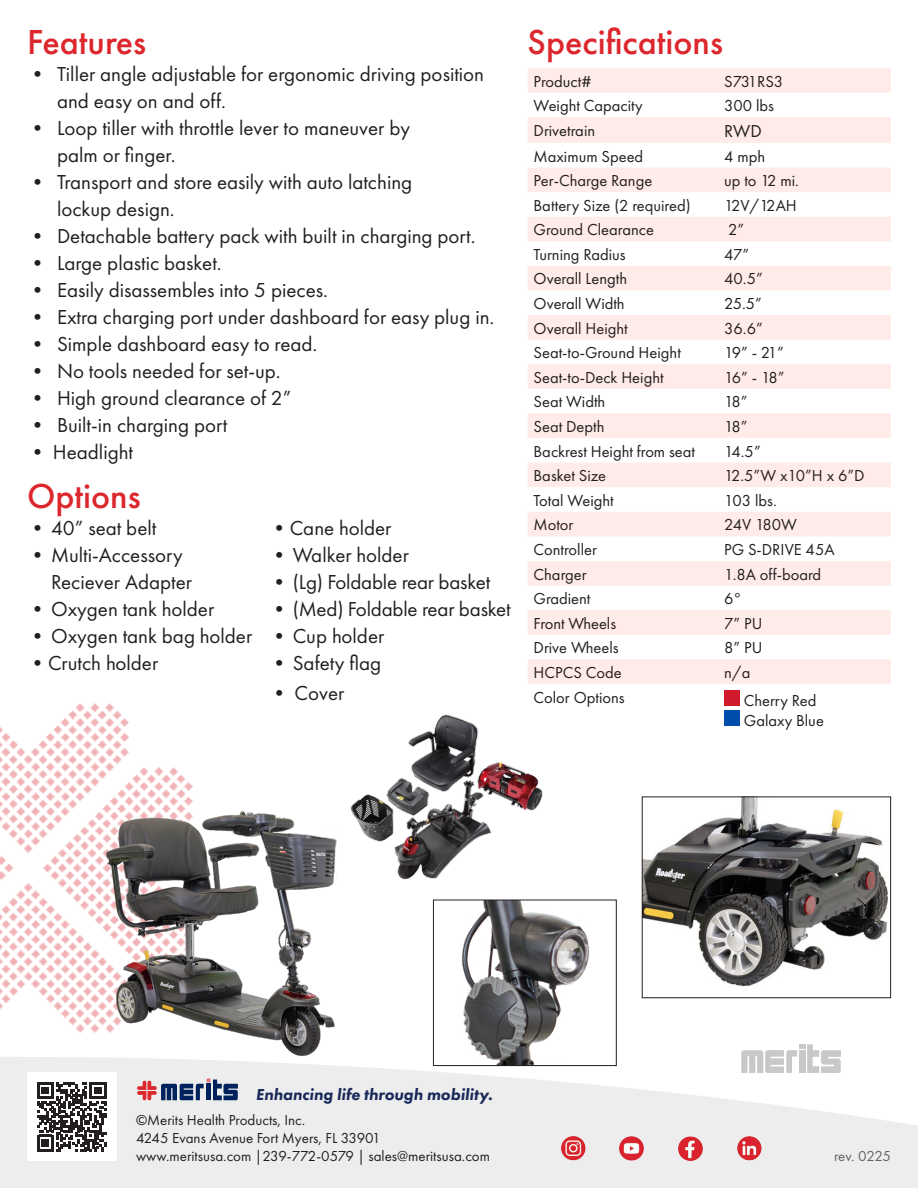
<style>
.page{position:relative;width:918px;height:1188px;background:#fff}
.page>*{position:absolute;margin:0;border:0;box-sizing:border-box;transform-origin:0 0}
.t1{font:500 36px "Futura PT";color:#dc272d}
.t2{font:21px/27px "Futura PT";color:#231f20}
.t3{font:18px "Futura PT";color:#231f20}
.t4{font:16.5px "Futura PT";color:#231f20}
.t5{font:italic 800 16.5px "Futura PT";color:#182858}
.t6{font:15px/18px "Futura PT";color:#231f20}
.t7{font:15px "Futura PT";letter-spacing:-.025em;color:#636366}
</style>
<div class="page">
<svg style="left:0;top:1048px;width:918px;height:140px;fill:#ededee"></svg>
<img style="left:0;top:703px;width:192px;height:330px">
<svg style="left:137px;top:1082px;width:101px;height:18px;background:#73708e"></svg>
<img style="left:560px;top:1136px;width:26px;height:28px">
<img style="left:619px;top:1136px;width:25px;height:28px">
<img style="left:736px;top:1136px;width:28px;height:26px">
<img style="left:678px;top:1136px;width:25px;height:27px">
<div style="left:27px;top:1072px;width:89px;height:89px;background:#fff"></div>
<svg style="left:37px;top:1082px;width:69px;height:69px"></svg>
<svg style="left:528px;top:68px;width:363px;height:616px;fill:#ffebe8"></svg>
<div style="left:724px;top:690px;width:16px;height:16px;background:#d11b2d"></div>
<div style="left:724px;top:710px;width:16px;height:16px;background:#004dac"></div>
<img style="left:435px;top:902px;width:180px;height:162px">
<div style="left:433px;top:900px;width:184px;height:166px;border:1px solid #231f20"></div>
<svg style="left:741px;top:1044px;width:100px;height:29px"></svg>
<img style="left:97px;top:785px;width:245px;height:297px">
<img style="left:644px;top:798px;width:244px;height:189px">
<div style="left:642px;top:796px;width:249px;height:202px;border:1px solid #231f20"></div>
<img style="left:325px;top:714px;width:218px;height:184px">
<p class="t1" style="left:27px;top:21px;width:121px">Features</p>
<p class="t2" style="left:57px;top:61px;width:429px;text-indent:-30px">• Tiller angle adjustable for ergonomic driving position and easy on and off.</p>
<p class="t2" style="left:57px;top:115px;width:355px;text-indent:-30px">• Loop tiller with throttle lever to maneuver by palm or finger.</p>
<p class="t2" style="left:27px;top:169px;width:387px">• Transport and store easily with auto latching</p>
<p class="t2" style="left:57px;top:196px;width:119px">lockup design.</p>
<p class="t2" style="left:27px;top:223px;width:450px">• Detachable battery pack with built in charging port.</p>
<p class="t2" style="left:27px;top:250px;width:196px">• Large plastic basket.</p>
<p class="t2" style="left:27px;top:277px;width:303px">• Easily disassembles into 5 pieces.</p>
<p class="t2" style="left:27px;top:304px;width:469px">• Extra charging port under dashboard for easy plug in.</p>
<p class="t2" style="left:27px;top:331px;width:292px">• Simple dashboard easy to read.</p>
<p class="t2" style="left:27px;top:358px;width:255px">• No tools needed for set-up.</p>
<p class="t2" style="left:27px;top:385px;width:266px">• High ground clearance of 2”</p>
<p class="t2" style="left:27px;top:412px;width:202px">• Built-in charging port</p>
<p class="t2" style="left:27px;top:439px;width:108px">• Headlight</p>
<p class="t1" style="left:27px;top:474px;width:115px">Options</p>
<p class="t2" style="left:27px;top:514px;width:131px">•40” seat belt</p>
<p class="t2" style="left:51px;top:541px;width:143px;text-indent:-24px">•Multi-Accessory<br>Reciever Adapter</p>
<p class="t2" style="left:27px;top:595px;width:189px">•Oxygen tank holder</p>
<p class="t2" style="left:27px;top:622px;width:227px">•Oxygen tank bag holder</p>
<p class="t2" style="left:27px;top:649px;width:133px">•Crutch holder</p>
<p class="t2" style="left:269px;top:514px;width:124px">•Cane holder</p>
<p class="t2" style="left:269px;top:541px;width:142px">•Walker holder</p>
<p class="t2" style="left:269px;top:568px;width:223px">•(Lg) Foldable rear basket</p>
<p class="t2" style="left:269px;top:595px;width:243px">•(Med) Foldable rear basket</p>
<p class="t2" style="left:269px;top:622px;width:117px">•Cup holder</p>
<p class="t2" style="left:269px;top:649px;width:114px">•Safety flag</p>
<p class="t2" style="left:269px;top:679px;width:77px">• Cover</p>
<p class="t1" style="left:528px;top:21px;width:197px">Specifications</p>
<p class="t4" style="left:534px;top:71px;width:59px">Product#</p>
<p class="t4" style="left:724px;top:71px;width:61px">S731RS3</p>
<p class="t4" style="left:534px;top:96px;width:111px">Weight Capacity</p>
<p class="t4" style="left:724px;top:96px;width:51px">300 lbs</p>
<p class="t4" style="left:534px;top:121px;width:63px">Drivetrain</p>
<p class="t3" style="left:724px;top:120px;width:39px">RWD</p>
<p class="t4" style="left:534px;top:146px;width:111px">Maximum Speed</p>
<p class="t4" style="left:724px;top:146px;width:42px">4 mph</p>
<p class="t4" style="left:534px;top:171px;width:120px">Per-Charge Range</p>
<p class="t4" style="left:724px;top:171px;width:76px">up to 12 mi.</p>
<p class="t4" style="left:534px;top:195px;width:159px">Battery Size (2 required)</p>
<p class="t4" style="left:724px;top:195px;width:74px">12V/12AH</p>
<p class="t4" style="left:534px;top:220px;width:122px">Ground Clearance</p>
<p class="t4" style="left:728px;top:220px;width:18px">2”</p>
<p class="t4" style="left:534px;top:245px;width:94px">Turning Radius</p>
<p class="t4" style="left:724px;top:245px;width:27px">47”</p>
<p class="t4" style="left:534px;top:269px;width:95px">Overall Length</p>
<p class="t4" style="left:724px;top:269px;width:40px">40.5”</p>
<p class="t4" style="left:534px;top:294px;width:93px">Overall Width</p>
<p class="t4" style="left:724px;top:294px;width:39px">25.5”</p>
<p class="t4" style="left:534px;top:318px;width:96px">Overall Height</p>
<p class="t4" style="left:724px;top:318px;width:40px">36.6”</p>
<p class="t4" style="left:534px;top:343px;width:149px">Seat-to-Ground Height</p>
<p class="t4" style="left:724px;top:343px;width:61px">19” - 21”</p>
<p class="t4" style="left:534px;top:368px;width:132px">Seat-to-Deck Height</p>
<p class="t4" style="left:724px;top:368px;width:62px">16” - 18”</p>
<p class="t4" style="left:534px;top:392px;width:73px">Seat Width</p>
<p class="t4" style="left:724px;top:392px;width:25px">18”</p>
<p class="t4" style="left:534px;top:417px;width:72px">Seat Depth</p>
<p class="t4" style="left:724px;top:417px;width:25px">18”</p>
<p class="t4" style="left:534px;top:441px;width:163px">Backrest Height from seat</p>
<p class="t4" style="left:724px;top:441px;width:38px">14.5”</p>
<p class="t4" style="left:534px;top:466px;width:74px">Basket Size</p>
<p class="t4" style="left:724px;top:466px;width:142px">12.5”W x10”H x 6”D</p>
<p class="t4" style="left:534px;top:491px;width:82px">Total Weight</p>
<p class="t4" style="left:724px;top:491px;width:54px">103 lbs.</p>
<p class="t4" style="left:534px;top:515px;width:41px">Motor</p>
<p class="t4" style="left:724px;top:515px;width:74px">24V 180W</p>
<p class="t4" style="left:534px;top:540px;width:65px">Controller</p>
<p class="t4" style="left:724px;top:540px;width:112px">PG S-DRIVE 45A</p>
<p class="t4" style="left:534px;top:564px;width:55px">Charger</p>
<p class="t4" style="left:724px;top:564px;width:99px">1.8A off-board</p>
<p class="t4" style="left:534px;top:589px;width:58px">Gradient</p>
<p class="t4" style="left:724px;top:589px;width:19px">6°</p>
<p class="t4" style="left:534px;top:613px;width:84px">Front Wheels</p>
<p class="t4" style="left:724px;top:613px;width:40px">7” PU</p>
<p class="t4" style="left:534px;top:638px;width:87px">Drive Wheels</p>
<p class="t4" style="left:724px;top:638px;width:40px">8” PU</p>
<p class="t4" style="left:534px;top:663px;width:90px">HCPCS Code</p>
<p class="t4" style="left:724px;top:663px;width:28px">n/a</p>
<p class="t4" style="left:534px;top:687px;width:93px">Color Options</p>
<p class="t4" style="left:744px;top:691px;width:74px">Cherry Red</p>
<p class="t4" style="left:744px;top:710px;width:82px">Galaxy Blue</p>
<p class="t5" style="left:256px;top:1084px;width:238px">Enhancing life through mobility.</p>
<p class="t6" style="left:136px;top:1111px;width:246px">©Merits Health Products, Inc.<br>4245 Evans Avenue Fort Myers, FL 33901</p>
<p class="t6" style="left:136px;top:1147px;width:355px">www.meritsusa.com |239-772-0579 | sales@meritsusa.com</p>
<p class="t7" style="left:834px;top:1147px;width:58px">rev. 0225</p>
</div>
